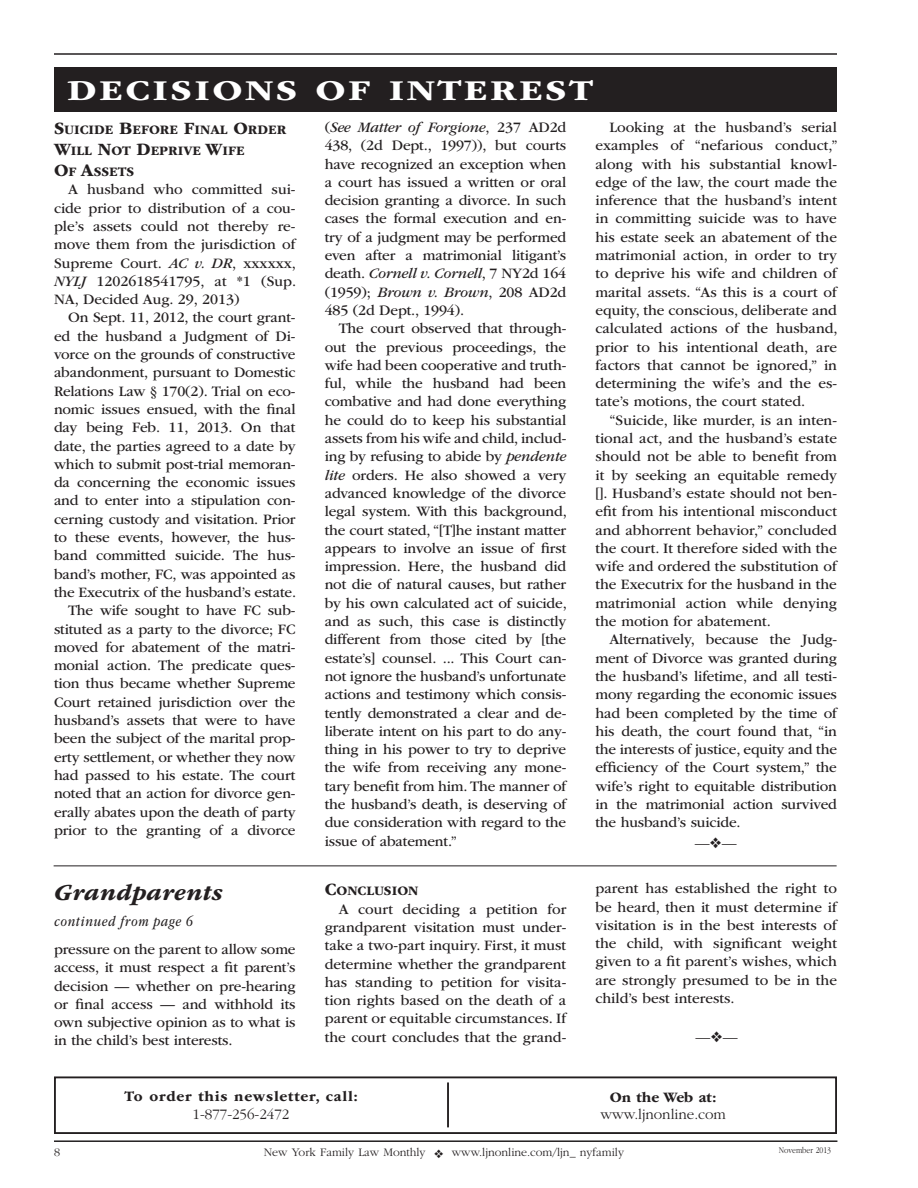
<style>
.page{position:relative;width:918px;height:1188px;background:#fff}
.page>*{position:absolute;margin:0;border:0;box-sizing:border-box;transform-origin:0 0}
.t1{font:700 30px "ITC Garamond Std";color:#fff;scale:1.25 1}
.HEAD_jump_headline{font:italic 700 24px "ITC Garamond Std";letter-spacing:.015em;color:#231f20}
.TEXT_body_copy{font:15px/18.3px "ITC Garamond Std";letter-spacing:-.01em;color:#231f20;text-align:justify}
.t2{font:300 15px "ITC Garamond Std";color:#231f20}
.t3{font:700 15px "ITC Garamond Std";letter-spacing:.05em;color:#231f20}
.FURNITURE_continued{font:italic 15px "ITC Garamond Std";letter-spacing:.05em;color:#231f20;scale:.82 1}
.t4{font:700 15px "ITC Garamond Std";color:#231f20}
.SUBHEAD_subhead{font:700 13.5px/21px "ITC Garamond Std";color:#231f20}
.t5{font:300 12px "ITC Garamond Std";color:#231f20}
.t6{font:300 9px "ITC Garamond Std";color:#231f20;scale:.85 1}
.s1{font-size:18px}
.s2{font-style:italic}
</style>
<div class="page">
<hr style="left:54px;top:1140px;width:783px;height:2px;background:#231f20">
<hr style="left:54px;top:53px;width:783px;height:2px;background:#231f20">
<div style="left:54px;top:1076px;width:783px;height:58px;border:2px solid #231f20"></div>
<hr style="left:447px;top:1082px;width:2px;height:45px;background:#231f20">
<div style="left:54px;top:67px;width:783px;height:44px;background:#231f20"></div>
<hr style="left:54px;top:866px;width:783px;height:1px;background:#231f20">
<p class="t1" style="left:67px;top:73px;width:22px">DECISIONS</p>
<p class="t1" style="left:316px;top:73px;width:140px">OF INTERES</p>
<p class="t1" style="left:569px;top:73px;width:21px">T</p>
<p class="SUBHEAD_subhead" style="left:54px;top:119px;width:234px"><span class="s1">S</span>UICIDE <span class="s1">B</span>EFORE <span class="s1">F</span>INAL <span class="s1">O</span>RDER<br><span class="s1">W</span>ILL <span class="s1">N</span>OT <span class="s1">D</span>EPRIVE <span class="s1">W</span>IFE<br><span class="s1">O</span>F <span class="s1">A</span>SSETS</p>
<p class="TEXT_body_copy" style="left:54px;top:181px;width:244px;text-indent:14px">A husband who committed sui&shy;cide prior to distribution of a cou&shy;ple’s assets could not thereby re&shy;move them from the jurisdiction of Supreme Court. <span class="s2">AC v. DR</span>, xxxxxx, <span class="s2">NYLJ</span> 1202618541795, at *1 (Sup.<br>NA, Decided Aug. 29, 2013)</p>
<p class="TEXT_body_copy" style="left:54px;top:309px;width:244px;text-indent:14px">On Sept. 11, 2012, the court grant&shy;ed the husband a Judgment of Di&shy;vorce on the grounds of constructive abandonment, pursuant to Domestic Relations Law § 170(2). Trial on eco&shy;nomic issues ensued, with the final day being Feb. 11, 2013. On that date, the parties agreed to a date by which to submit post-trial memoran&shy;da concerning the economic issues and to enter into a stipulation con&shy;cerning custody and visitation. Prior to these events, however, the hus&shy;band committed suicide. The hus&shy;band’s mother, FC, was appointed as the Executrix of the husband’s estate.</p>
<p class="TEXT_body_copy" style="left:54px;top:601px;width:243px;text-indent:14px">The wife sought to have FC sub&shy;stituted as a party to the divorce; FC moved for abatement of the matri&shy;monial action. The predicate ques&shy;tion thus became whether Supreme Court retained jurisdiction over the husband’s assets that were to have been the subject of the marital prop&shy;erty settlement, or whether they now had passed to his estate. The court noted that an action for divorce gen&shy;erally abates upon the death of party prior to the granting of a divorce</p>
<p class="HEAD_jump_headline" style="left:54px;top:879px;width:170px">Grandparents</p>
<p class="FURNITURE_continued" style="left:54px;top:913px;width:171px">continued from page 6</p>
<p class="TEXT_body_copy" style="left:54px;top:940px;width:243px">pressure on the parent to allow some access, it must respect a fit parent’s decision — whether on pre-hearing or final access — and withhold its own subjective opinion as to what is in the child’s best interests.</p>
<p class="TEXT_body_copy" style="left:325px;top:118px;width:243px">(<span class="s2">See Matter of Forgione</span>, 237 AD2d 438, (2d Dept., 1997)), but courts have recognized an exception when a court has issued a written or oral decision granting a divorce. In such cases the formal execution and en&shy;try of a judgment may be performed even after a matrimonial litigant’s death. <span class="s2">Cornell v. Cornell</span>, 7 NY2d 164 (1959); <span class="s2">Brown v. Brown</span>, 208 AD2d 485 (2d Dept., 1994).</p>
<p class="TEXT_body_copy" style="left:325px;top:319px;width:244px;text-indent:14px">The court observed that through&shy;out the previous proceedings, the wife had been cooperative and truth&shy;ful, while the husband had been combative and had done everything he could do to keep his substantial assets from his wife and child, includ&shy;ing by refusing to abide by <span class="s2">pendente lite</span> orders. He also showed a very advanced knowledge of the divorce legal system. With this background, the court stated, “[T]he instant matter appears to involve an issue of first impression. Here, the husband did not die of natural causes, but rather by his own calculated act of suicide, and as such, this case is distinctly different from those cited by [the estate’s] counsel. ... This Court can&shy;not ignore the husband’s unfortunate actions and testimony which consis&shy;tently demonstrated a clear and de&shy;liberate intent on his part to do any&shy;thing in his power to try to deprive the wife from receiving any mone&shy;tary benefit from him. The manner of the husband’s death, is deserving of due consideration with regard to the issue of abatement.”</p>
<p class="SUBHEAD_subhead" style="left:325px;top:881px;width:95px"><span class="s1">C</span>ONCLUSION</p>
<p class="TEXT_body_copy" style="left:325px;top:900px;width:243px;text-indent:14px">A court deciding a petition for grandparent visitation must under&shy;take a two-part inquiry. First, it must determine whether the grandparent has standing to petition for visita&shy;tion rights based on the death of a parent or equitable circumstances. If the court concludes that the grand-</p>
<p class="t3" style="left:125px;top:1087px;width:235px">To order this newsletter, call:</p>
<p class="t2" style="left:193px;top:1106px;width:98px">1-877-256-2472</p>
<p class="TEXT_body_copy" style="left:595px;top:118px;width:244px;text-indent:14px">Looking at the husband’s serial examples of “nefarious conduct,” along with his substantial knowl&shy;edge of the law, the court made the inference that the husband’s intent in committing suicide was to have his estate seek an abatement of the matrimonial action, in order to try to deprive his wife and children of marital assets. “As this is a court of equity, the conscious, deliberate and calculated actions of the husband, prior to his intentional death, are factors that cannot be ignored,” in determining the wife’s and the es&shy;tate’s motions, the court stated.</p>
<p class="TEXT_body_copy" style="left:595px;top:411px;width:243px;text-indent:14px">“Suicide, like murder, is an inten&shy;tional act, and the husband’s estate should not be able to benefit from it by seeking an equitable remedy []. Husband’s estate should not ben&shy;efit from his intentional misconduct and abhorrent behavior,” concluded the court. It therefore sided with the wife and ordered the substitution of the Executrix for the husband in the matrimonial action while denying the motion for abatement.</p>
<p class="TEXT_body_copy" style="left:595px;top:631px;width:243px;text-indent:14px">Alternatively, because the Judg&shy;ment of Divorce was granted during the husband’s lifetime, and all testi&shy;mony regarding the economic issues had been completed by the time of his death, the court found that, “in the interests of justice, equity and the efficiency of the Court system,” the wife’s right to equitable distribution in the matrimonial action survived the husband’s suicide.</p>
<p class="t2" style="left:695px;top:835px;width:44px">—❖—</p>
<p class="TEXT_body_copy" style="left:595px;top:880px;width:243px">parent has established the right to be heard, then it must determine if visitation is in the best interests of the child, with significant weight given to a fit parent’s wishes, which are strongly presumed to be in the child’s best interests.</p>
<p class="t2" style="left:696px;top:1029px;width:44px">—❖—</p>
<p class="t4" style="left:610px;top:1089px;width:108px">On the Web at:</p>
<p class="t2" style="left:600px;top:1106px;width:127px">www.ljnonline.com</p>
<p class="t5" style="left:54px;top:1146px;width:7px">8</p>
<p class="t5" style="left:264px;top:1146px;width:362px">New York Family Law Monthly ❖ www.ljnonline.com/ljn_ nyfamily</p>
<p class="t6" style="left:779px;top:1145px;width:63px">November 2013</p>
</div>
